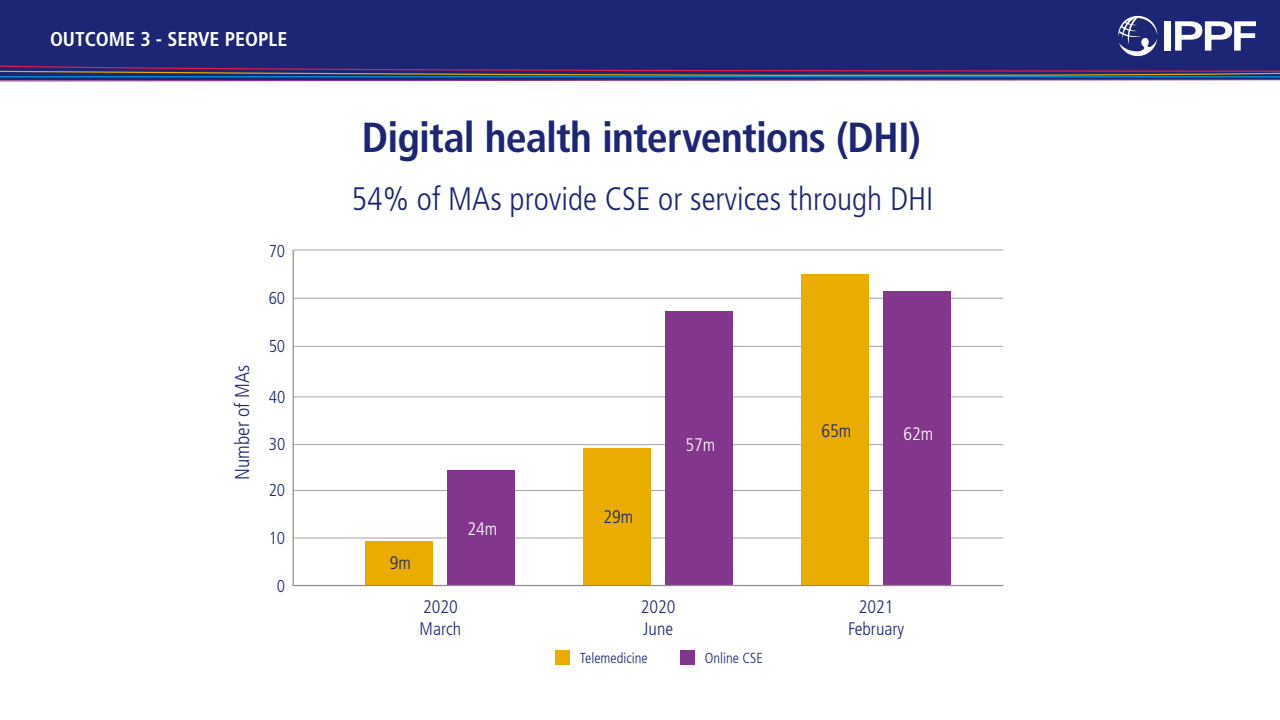
<style>
.page{position:relative;width:1280px;height:720px;background:#fff}
.page>*{position:absolute;margin:0;border:0;box-sizing:border-box;transform-origin:0 0}
.body-ol{font:700 condensed 42px "Frutiger LT Std";letter-spacing:-.02em;color:#1c2674}
.t1{font:300 condensed 32.5px "Frutiger LT Std";color:#1c2674}
.t2{font:700 condensed 20px "Frutiger LT Std";color:#fff}
.t3{font:300 condensed 20px "Frutiger LT Std";color:#1c2674}
.t4{font:300 condensed 18.1px "Frutiger LT Std";color:#1c2674}
.t5{font:300 condensed 18.1px "Frutiger LT Std";color:#fff}
.t6{font:300 condensed 17.3px "Frutiger LT Std";color:#1c2674}
.t7{font:300 condensed 14.5px "Frutiger LT Std";color:#1c2674}
</style>
<div class="page">
<div style="left:0;top:0;width:1280px;height:80px;background:#1c2674"></div>
<div style="left:1164px;top:21px;width:7px;height:30px;background:#fff"></div>
<svg style="left:1175px;top:21px;width:81px;height:30px"></svg>
<svg style="left:1118px;top:15px;width:39px;height:41px"></svg>
<svg style="left:0;top:65px;width:1280px;height:17px"></svg>
<hr style="left:0;top:76px;width:1280px;height:1px;background:#009fe3">
<hr style="left:293px;top:538px;width:710px;height:1px;background:#a6a6a6">
<hr style="left:293px;top:490px;width:710px;height:1px;background:#a6a6a6">
<hr style="left:293px;top:444px;width:710px;height:1px;background:#a6a6a6">
<hr style="left:293px;top:397px;width:710px;height:1px;background:#a6a6a6">
<hr style="left:293px;top:346px;width:710px;height:1px;background:#a6a6a6">
<hr style="left:293px;top:298px;width:710px;height:1px;background:#a6a6a6">
<hr style="left:293px;top:250px;width:710px;height:1px;background:#a6a6a6">
<div style="left:365px;top:541px;width:68px;height:45px;background:#ebac00"></div>
<div style="left:583px;top:448px;width:68px;height:138px;background:#ebac00"></div>
<div style="left:801px;top:275px;width:68px;height:311px;background:#ebac00"></div>
<div style="left:447px;top:471px;width:68px;height:115px;background:#82368c"></div>
<div style="left:665px;top:311px;width:68px;height:275px;background:#82368c"></div>
<div style="left:883px;top:291px;width:68px;height:295px;background:#82368c"></div>
<hr style="left:292px;top:585px;width:711px;height:1px;background:#988b7c">
<hr style="left:293px;top:250px;width:1px;height:336px;background:#988b7c">
<div style="left:555px;top:650px;width:15px;height:15px;background:#ebac00"></div>
<div style="left:680px;top:650px;width:14px;height:15px;background:#82368c"></div>
<p class="t2" style="left:50px;top:27px;width:239px">OUTCOME 3 - SERVE PEOPLE</p>
<p class="t6" style="left:269px;top:241px;width:18px">70</p>
<p class="t6" style="left:269px;top:289px;width:18px">60</p>
<p class="t3" style="left:231px;top:480px;width:117px;rotate:-90deg">Number of MAs</p>
<p class="t6" style="left:269px;top:336px;width:18px">50</p>
<p class="t6" style="left:269px;top:387px;width:18px">40</p>
<p class="t6" style="left:269px;top:435px;width:18px">30</p>
<p class="t6" style="left:269px;top:480px;width:18px">20</p>
<p class="t6" style="left:269px;top:528px;width:18px">10</p>
<p class="t6" style="left:277px;top:576px;width:10px">0</p>
<p class="body-ol" style="left:362px;top:112px;width:561px">Digital health interventions (DHI)</p>
<p class="t1" style="left:351px;top:180px;width:583px">54% of MAs provide CSE or services through DHI</p>
<p class="t4" style="left:390px;top:553px;width:23px">9m</p>
<p class="t5" style="left:467px;top:518px;width:31px">24m</p>
<p class="t4" style="left:423px;top:597px;width:36px">2020</p>
<p class="t4" style="left:420px;top:619px;width:43px">March</p>
<p class="t4" style="left:603px;top:507px;width:31px">29m</p>
<p class="t5" style="left:685px;top:434px;width:31px">57m</p>
<p class="t4" style="left:641px;top:597px;width:36px">2020</p>
<p class="t4" style="left:643px;top:619px;width:31px">June</p>
<p class="t7" style="left:580px;top:650px;width:69px">Telemedicine</p>
<p class="t7" style="left:705px;top:650px;width:60px">Online CSE</p>
<p class="t4" style="left:821px;top:420px;width:31px">65m</p>
<p class="t5" style="left:904px;top:423px;width:31px">62m</p>
<p class="t4" style="left:859px;top:597px;width:36px">2021</p>
<p class="t4" style="left:848px;top:619px;width:58px">February</p>
</div>
